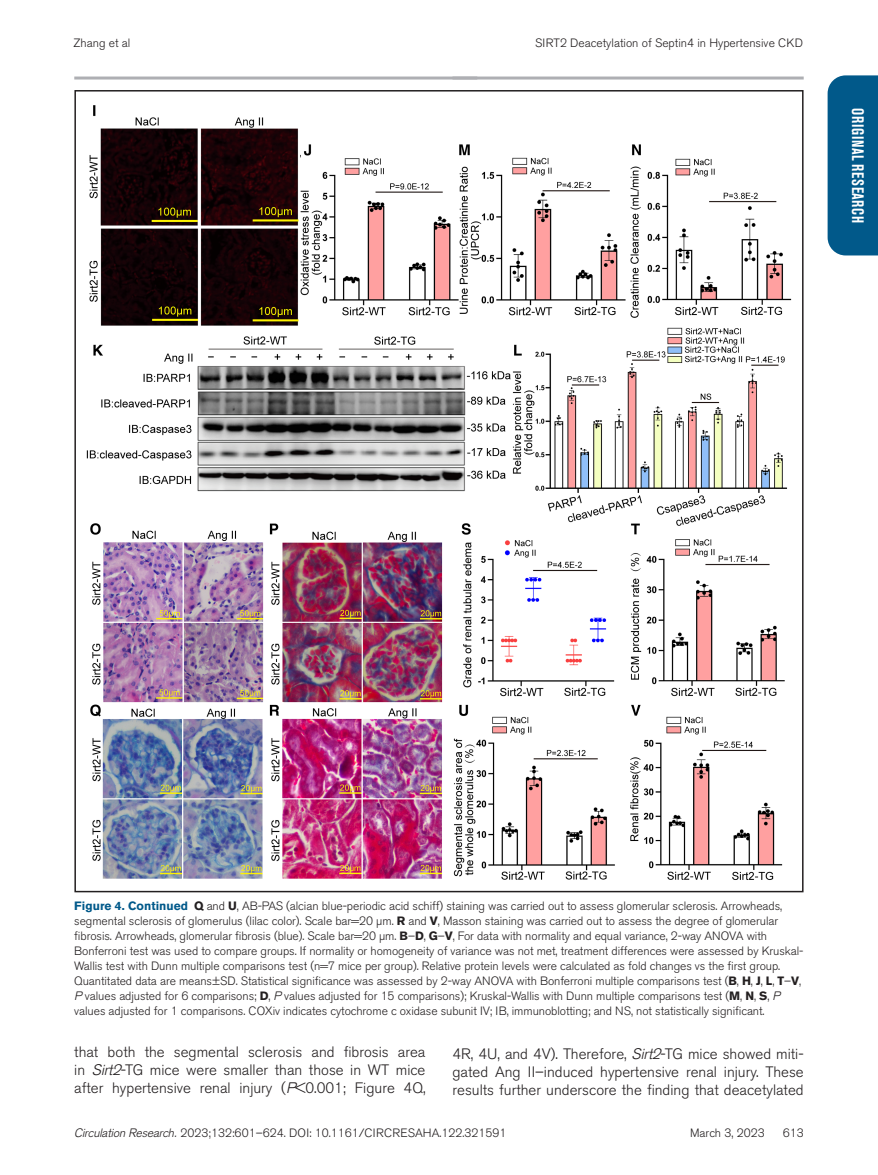
<style>
.page{position:relative;width:878px;height:1175px;background:#fff}
.page>*{position:absolute;margin:0;border:0;box-sizing:border-box;transform-origin:0 0}
.t1{font:700 condensed 16.5px "Akzidenz Grotesk BE";color:#fff;scale:.9 1}
.t2{font:300 15px/18px "Akzidenz Grotesk BE";color:#231f20;text-align:justify}
.t3{font:300 12px/15px "Akzidenz Grotesk BE";letter-spacing:-.005em;color:#231f20}
.s1{font-weight:700;color:#01598a}
.s2{font-weight:700}
.s3{font-family:"Akzidenz Grotesk";font-style:italic}
</style>
<div class="page">
<div style="left:827px;top:75px;width:51px;height:180px;background:#01598a"></div>
<svg style="left:477px;top:76px;width:326px;height:4px"></svg>
<svg style="left:74px;top:76px;width:403px;height:4px;background:#c1c2c5"></svg>
<img style="left:86px;top:105px;width:706px;height:775px">
<p class="t3" style="left:74px;top:36px;width:58px">Zhang et al</p>
<p class="t3" style="left:535px;top:36px;width:269px">SIRT2 Deacetylation of Septin4 in Hypertensive CKD</p>
<h1 class="t1" style="left:867px;top:108px;width:127px;rotate:90deg">Original Research</h1>
<p class="t3" style="left:74px;top:899px;width:730px"><span class="s1">Figure 4. Continued</span> <span class="s2">Q</span> and <span class="s2">U</span>, AB-PAS (alcian blue-periodic acid schiff) staining was carried out to assess glomerular sclerosis. Arrowheads, segmental sclerosis of glomerulus (lilac color). Scale bar=20 μm. <span class="s2">R</span> and <span class="s2">V</span>, Masson staining was carried out to assess the degree of glomerular fibrosis. Arrowheads, glomerular fibrosis (blue). Scale bar=20 μm. <span class="s2">B</span>–<span class="s2">D</span>, <span class="s2">G</span>–<span class="s2">V</span>, For data with normality and equal variance, 2-way ANOVA with Bonferroni test was used to compare groups. If normality or homogeneity of variance was not met, treatment differences were assessed by Kruskal-Wallis test with Dunn multiple comparisons test (n=7 mice per group). Relative protein levels were calculated as fold changes vs the first group.<br>Quantitated data are means±SD. Statistical significance was assessed by 2-way ANOVA with Bonferroni multiple comparisons test (<span class="s2">B</span>, <span class="s2">H</span>, <span class="s2">J</span>, <span class="s2">L</span>, <span class="s2">T</span>–<span class="s2">V</span>, <span class="s3">P</span> values adjusted for 6 comparisons; <span class="s2">D</span>, <span class="s3">P</span> values adjusted for 15 comparisons); Kruskal-Wallis with Dunn multiple comparisons test (<span class="s2">M</span>, <span class="s2">N</span>, <span class="s2">S</span>, <span class="s3">P </span>values adjusted for 1 comparisons. COXiv indicates cytochrome c oxidase subunit IV; IB, immunoblotting; and NS, not statistically significant.</p>
<p class="t2" style="left:74px;top:1042px;width:353px">that both the segmental sclerosis and fibrosis area in <span class="s3">Sirt2</span>-TG mice were smaller than those in WT mice after hypertensive renal injury (<span class="s3">P</span>&lt;0.001; Figure 4Q,</p>
<p class="t2" style="left:452px;top:1045px;width:353px">4R, 4U, and 4V). Therefore, <span class="s3">Sirt2</span>-TG mice showed miti&shy;gated Ang II–induced hypertensive renal injury. These results further underscore the finding that deacetylated</p>
<p class="t3" style="left:74px;top:1125px;width:433px"><span class="s3">Circulation Research.</span> 2023;132:601–624. DOI: 10.1161/CIRCRESAHA.122.321591</p>
<p class="t3" style="left:690px;top:1125px;width:76px">March 3, 2023</p>
<p class="t3" style="left:782px;top:1125px;width:22px">613</p>
</div>
